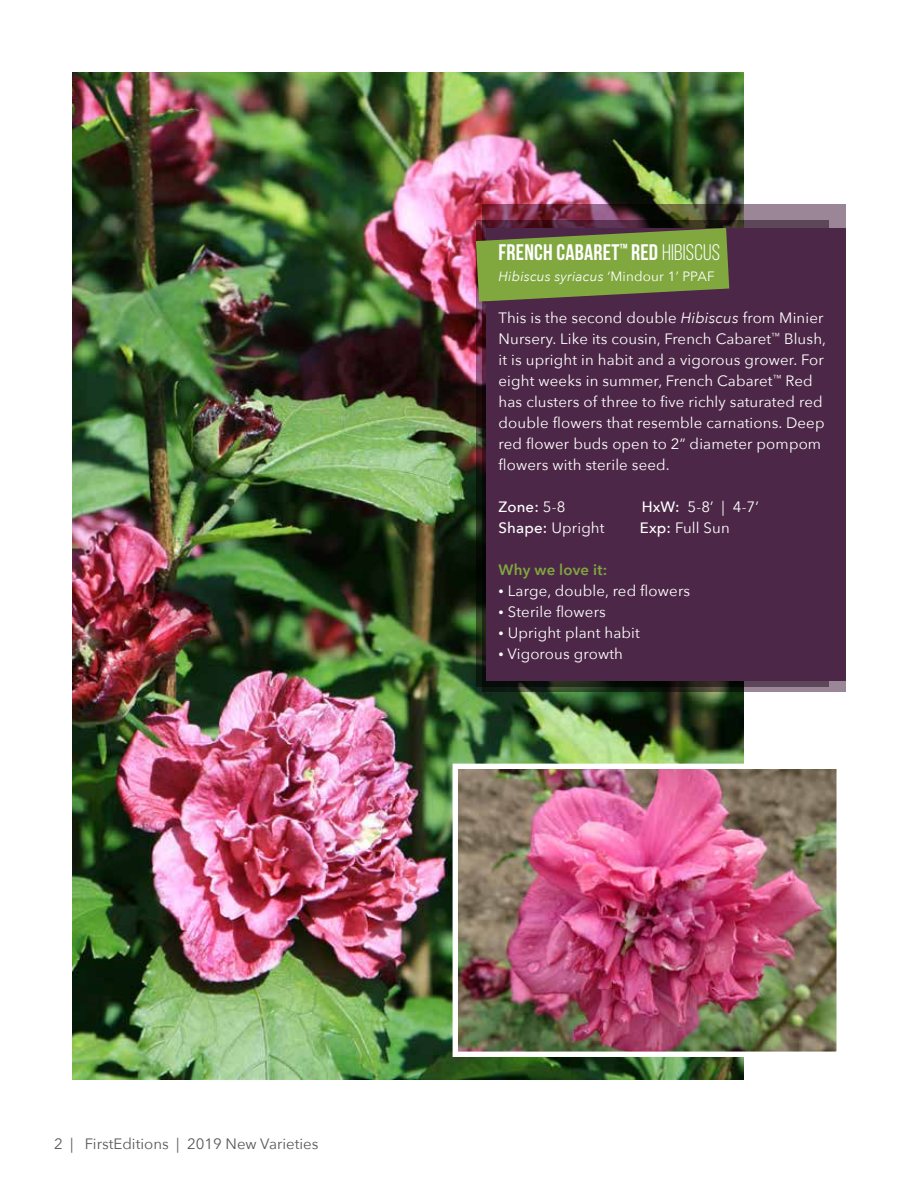
<style>
.page{position:relative;width:918px;height:1188px;background:#fff}
.page>*{position:absolute;margin:0;border:0;box-sizing:border-box;transform-origin:0 0}
.t1{font:22.5px "Bebas Neue";letter-spacing:.01em;color:#fff}
.t2{font:15px/21px "Avenir Next";letter-spacing:.01em;color:#fff}
.t3{font:15px "Avenir Next";color:#58595b}
.t4{font:600 15px "Avenir Next";letter-spacing:.01em;color:#80a83f}
.t5{font:500 15px "Avenir Next";color:#fff}
.t6{font:italic 13.5px "Avenir Next";letter-spacing:.01em;color:#fff}
.s1{font-style:inherit}
.s2{font-style:normal}
.s3{font-style:italic}
.s4{font-weight:400}
.s5{font-weight:500}
.s6{font-size:10.5px}
</style>
<div class="page">
<img style="left:72px;top:72px;width:672px;height:1008px">
<img style="left:482px;top:204px;width:363px;height:488px">
<svg style="left:476px;top:220px;width:353px;height:467px;background:#312125"></svg>
<div style="left:486px;top:228px;width:359px;height:452px;background:#4c2747"></div>
<img style="left:459px;top:770px;width:377px;height:281px">
<div style="left:453px;top:764px;width:389px;height:293px;border:5px solid #fff"></div>
<svg style="left:476px;top:228px;width:253px;height:74px"></svg>
<h1 class="t1" style="left:499px;top:240px;width:223px">FRENCH CABARET<sup>™</sup> RED <span class="s1">HIBISCUS</span></h1>
<p class="t6" style="left:499px;top:265px;width:218px">Hibiscus syriacus <span class="s2">‘Mindour 1’ PPAF</span></p>
<p class="t2" style="left:499px;top:307px;width:329px">This is the second double <span class="s3">Hibiscus</span> from Minier Nursery. Like its cousin, French Cabaret<sup>™</sup> Blush, it is upright in habit and a vigorous grower. For eight weeks in summer, French Cabaret<sup>™</sup> Red has clusters of three to five richly saturated red double flowers that resemble carnations. Deep red flower buds open to 2” diameter pompom flowers with sterile seed.</p>
<p class="t5" style="left:499px;top:494px;width:68px">Zone: <span class="s4">5-8</span></p>
<p class="t2" style="left:642px;top:496px;width:119px"><span class="s5">HxW:</span> 5-8’ | 4-7’</p>
<p class="t2" style="left:499px;top:517px;width:108px"><span class="s5">Shape:</span> Upright</p>
<p class="t2" style="left:640px;top:517px;width:91px"><span class="s5">Exp:</span> Full Sun</p>
<p class="t4" style="left:499px;top:557px;width:110px">Why we love it:</p>
<p class="t2" style="left:499px;top:580px;width:193px"><span class="s6">•</span> Large, double, red flowers</p>
<p class="t2" style="left:499px;top:601px;width:109px"><span class="s6">•</span> Sterile flowers</p>
<p class="t2" style="left:499px;top:622px;width:143px"><span class="s6">•</span> Upright plant habit</p>
<p class="t2" style="left:499px;top:643px;width:126px"><span class="s6">•</span> Vigorous growth</p>
<p class="t3" style="left:54px;top:1131px;width:266px">2 | FirstEditions | 2019 New Varieties</p>
</div>
